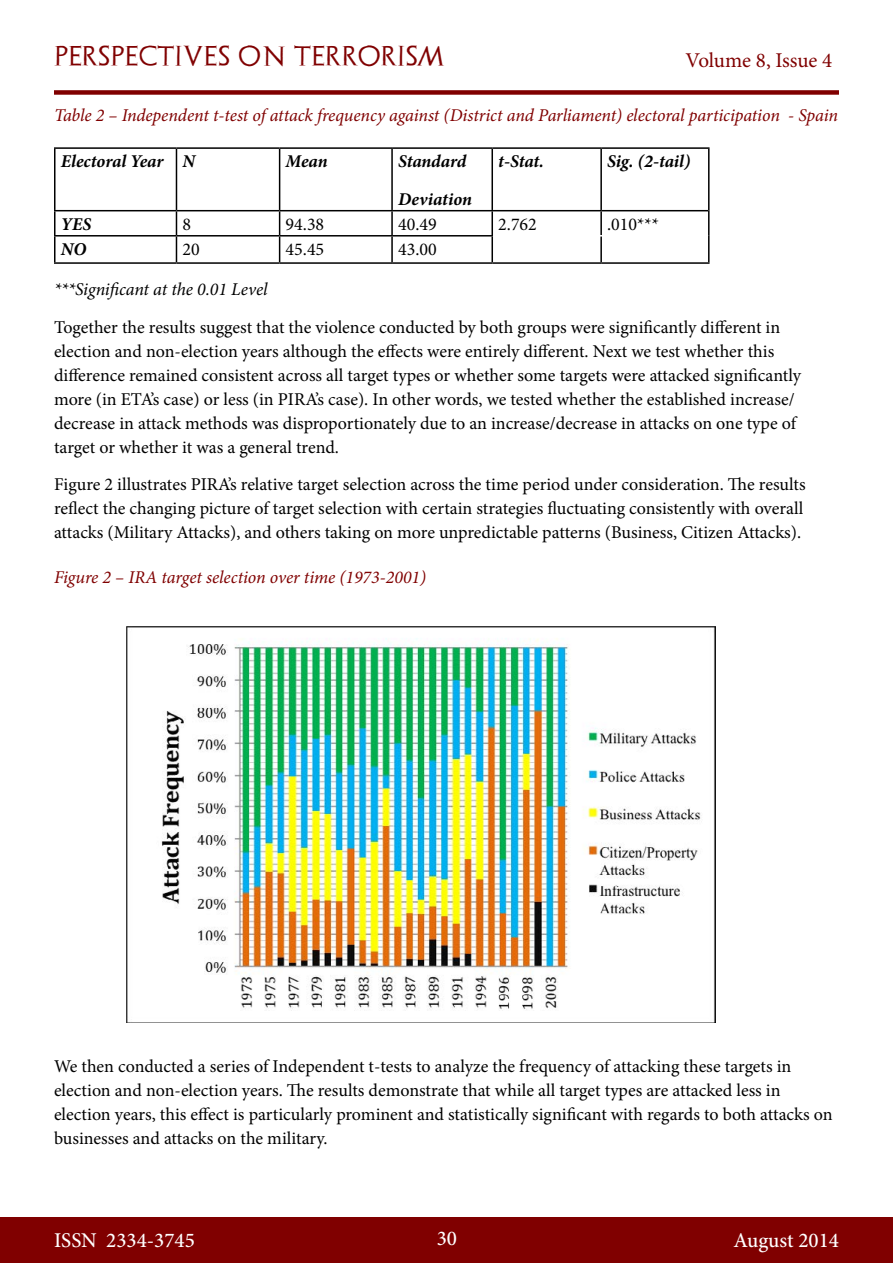
<style>
.page{position:relative;width:893px;height:1263px;background:#fff}
.page>*{position:absolute;margin:0;border:0;box-sizing:border-box;transform-origin:0 0}
.t1{font:500 21px "Minion Pro";color:#fff}
.t2{font:21px "Archeologicaps";letter-spacing:.045em;color:#800000}
.t3{font:21px "Minion Pro";letter-spacing:-.005em;color:#800000}
.t4{font:18px/24px "Minion Pro";color:#000}
.t5{font:italic 18px "Minion Pro";letter-spacing:-.005em;color:#800000}
.t6{font:italic 700 18px/37.5px "Minion Pro";letter-spacing:-.005em;color:#000}
.t7{font:italic 18px "Minion Pro";letter-spacing:-.01em;color:#000}
</style>
<div class="page">
<div style="left:0;top:1217px;width:893px;height:46px;background:#800000"></div>
<div style="left:54px;top:90px;width:785px;height:5px;background:#800000"></div>
<hr style="left:54px;top:147px;width:122px;height:2px;background:#000">
<hr style="left:54px;top:149px;width:2px;height:61px;background:#000">
<hr style="left:176px;top:147px;width:104px;height:2px;background:#000">
<hr style="left:176px;top:149px;width:1px;height:61px;background:#000">
<hr style="left:280px;top:147px;width:112px;height:2px;background:#000">
<hr style="left:279px;top:149px;width:1px;height:61px;background:#000">
<hr style="left:392px;top:147px;width:100px;height:2px;background:#000">
<hr style="left:391px;top:149px;width:2px;height:61px;background:#000">
<hr style="left:600px;top:149px;width:2px;height:61px;background:#000">
<hr style="left:54px;top:210px;width:122px;height:1px;background:#000">
<hr style="left:54px;top:211px;width:2px;height:24px;background:#000">
<hr style="left:176px;top:210px;width:104px;height:1px;background:#000">
<hr style="left:280px;top:210px;width:112px;height:1px;background:#000">
<hr style="left:392px;top:210px;width:101px;height:1px;background:#000">
<hr style="left:391px;top:211px;width:2px;height:24px;background:#000">
<hr style="left:600px;top:211px;width:2px;height:24px;background:#000">
<hr style="left:54px;top:235px;width:122px;height:2px;background:#000">
<hr style="left:54px;top:237px;width:2px;height:25px;background:#000">
<hr style="left:176px;top:235px;width:104px;height:2px;background:#000">
<svg style="left:176px;top:211px;width:1px;height:51px"></svg>
<hr style="left:280px;top:235px;width:112px;height:2px;background:#000">
<svg style="left:279px;top:211px;width:1px;height:51px"></svg>
<hr style="left:392px;top:235px;width:101px;height:2px;background:#000">
<hr style="left:391px;top:237px;width:2px;height:25px;background:#000">
<hr style="left:600px;top:237px;width:2px;height:25px;background:#000">
<hr style="left:54px;top:262px;width:122px;height:2px;background:#000">
<hr style="left:176px;top:262px;width:104px;height:2px;background:#000">
<hr style="left:280px;top:262px;width:112px;height:2px;background:#000">
<hr style="left:392px;top:262px;width:100px;height:2px;background:#000">
<hr style="left:492px;top:147px;width:109px;height:2px;background:#000">
<hr style="left:491px;top:149px;width:2px;height:61px;background:#000">
<hr style="left:601px;top:147px;width:109px;height:2px;background:#000">
<hr style="left:708px;top:149px;width:2px;height:62px;background:#000">
<hr style="left:491px;top:237px;width:2px;height:25px;background:#000">
<hr style="left:708px;top:236px;width:2px;height:26px;background:#000">
<hr style="left:492px;top:262px;width:109px;height:2px;background:#000">
<hr style="left:601px;top:262px;width:109px;height:2px;background:#000">
<hr style="left:493px;top:210px;width:108px;height:1px;background:#000">
<hr style="left:601px;top:210px;width:107px;height:1px;background:#000">
<hr style="left:491px;top:211px;width:2px;height:24px;background:#000">
<hr style="left:708px;top:211px;width:2px;height:25px;background:#000">
<img style="left:126px;top:627px;width:589px;height:395px">
<p class="t2" style="left:54px;top:43px;width:392px">PERSPECTIVES ON TERRORISM</p>
<p class="t3" style="left:686px;top:46px;width:148px">Volume 8, Issue 4</p>
<p class="t5" style="left:54px;top:103px;width:785px">Table 2 – Independent t-test of attack frequency against (District and Parliament) electoral participation - Spain</p>
<p class="t6" style="left:61px;top:142px;width:136px">Electoral Year N</p>
<p class="t6" style="left:286px;top:142px;width:44px">Mean</p>
<p class="t6" style="left:398px;top:142px;width:76px">Standard<br>Deviation</p>
<p class="t6" style="left:498px;top:142px;width:47px">t-Stat.</p>
<p class="t6" style="left:607px;top:142px;width:85px">Sig. (2-tail)</p>
<p class="t6" style="left:61px;top:205px;width:32px">YES</p>
<p class="t4" style="left:182px;top:212px;width:10px">8</p>
<p class="t4" style="left:286px;top:212px;width:40px">94.38</p>
<p class="t4" style="left:398px;top:212px;width:40px">40.49</p>
<p class="t4" style="left:498px;top:212px;width:40px">2.762</p>
<p class="t4" style="left:607px;top:212px;width:53px">.010***</p>
<p class="t6" style="left:61px;top:230px;width:27px">NO</p>
<p class="t4" style="left:182px;top:237px;width:19px">20</p>
<p class="t4" style="left:286px;top:237px;width:40px">45.45</p>
<p class="t4" style="left:398px;top:237px;width:40px">43.00</p>
<p class="t7" style="left:54px;top:277px;width:215px">***Significant at the 0.01 Level</p>
<p class="t4" style="left:54px;top:315px;width:749px">Together the results suggest that the violence conducted by both groups were significantly different in election and non-election years although the effects were entirely different. Next we test whether this difference remained consistent across all target types or whether some targets were attacked significantly more (in ETA’s case) or less (in PIRA’s case). In other words, we tested whether the established increase/ decrease in attack methods was disproportionately due to an increase/decrease in attacks on one type of target or whether it was a general trend.</p>
<p class="t4" style="left:54px;top:473px;width:753px">Figure 2 illustrates PIRA’s relative target selection across the time period under consideration. The results reflect the changing picture of target selection with certain strategies fluctuating consistently with overall attacks (Military Attacks), and others taking on more unpredictable patterns (Business, Citizen Attacks).</p>
<p class="t5" style="left:54px;top:564px;width:374px">Figure 2 – IRA target selection over time (1973-2001)</p>
<p class="t4" style="left:54px;top:1055px;width:780px">We then conducted a series of Independent t-tests to analyze the frequency of attacking these targets in election and non-election years. The results demonstrate that while all target types are attacked less in election years, this effect is particularly prominent and statistically significant with regards to both attacks on businesses and attacks on the military.</p>
<p class="t1" style="left:54px;top:1226px;width:142px">ISSN 2334-3745</p>
<p class="t1" style="left:437px;top:1224px;width:22px">30</p>
<p class="t1" style="left:733px;top:1226px;width:107px">August 2014</p>
</div>
